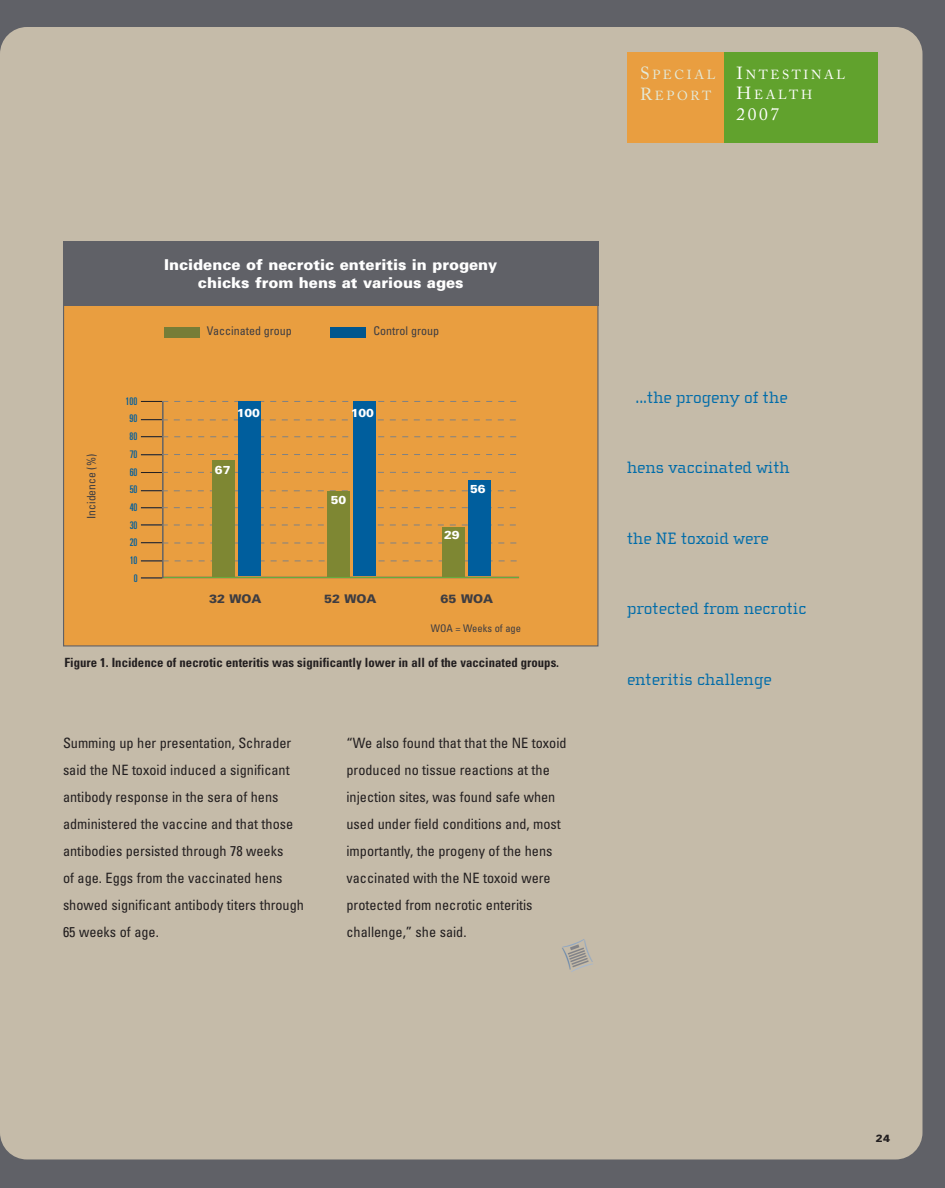
<style>
.page{position:relative;width:945px;height:1188px;background:#606167}
.page>*{position:absolute;margin:0;border:0;box-sizing:border-box;transform-origin:0 0}
.t1{font:17.4px "Adobe Caslon";color:#fff}
.t2{font:16.8px "Cholla Slab";color:#006ca9}
.t3{font:900 15px/18px "Univers";color:#fff;text-align:center}
.t4{font:condensed 14.25px/27px "Univers";color:#231f20}
.t5{font:13.05px/20.9px "Adobe Caslon";letter-spacing:.2em;color:#fff}
.t6{font:13.05px/20.9px "Adobe Caslon";letter-spacing:.2em;color:#e3ead9}
.t7{font:700 condensed 12.75px "Univers";color:#231f20}
.t8{font:condensed 12px "Univers";color:#3e3d42}
.t9{font:900 12px "Univers";color:#3e3d42}
.t10{font:900 11.7px "Univers";color:#fff}
.t11{font:condensed 11.7px "Univers";color:#3e3d42}
.t12{font:ultra-condensed 10.5px/17.7px "Univers";color:#005e9d;text-align:center}
.t13{font:condensed 10.5px "Univers";color:#3e3d42}
.t14{font:900 10.5px "Univers";color:#231f20}
.s1{font-size:17.4px}
</style>
<div class="page">
<div style="left:0;top:27px;width:922px;height:1132px;background:#c5bba9;border-radius:27px"></div>
<div style="left:64px;top:245px;width:533px;height:400px;background:#e99e40"></div>
<hr style="left:163px;top:577px;width:356px;height:1px;background:#636466">
<hr style="left:162px;top:401px;width:2px;height:177px;background:#636466">
<svg style="left:141px;top:578px;width:21px;height:1px"></svg>
<svg style="left:141px;top:401px;width:376px;height:1px"></svg>
<svg style="left:141px;top:419px;width:375px;height:2px"></svg>
<svg style="left:141px;top:436px;width:376px;height:2px"></svg>
<svg style="left:141px;top:454px;width:376px;height:1px"></svg>
<svg style="left:141px;top:472px;width:375px;height:1px"></svg>
<svg style="left:141px;top:490px;width:375px;height:2px"></svg>
<svg style="left:141px;top:507px;width:375px;height:1px"></svg>
<svg style="left:141px;top:525px;width:375px;height:1px"></svg>
<svg style="left:141px;top:542px;width:376px;height:2px"></svg>
<svg style="left:141px;top:561px;width:376px;height:1px"></svg>
<div style="left:213px;top:460px;width:22px;height:116px;background:#7e8733"></div>
<div style="left:239px;top:401px;width:22px;height:175px;background:#005e9d"></div>
<div style="left:328px;top:491px;width:22px;height:85px;background:#7e8733"></div>
<div style="left:353px;top:401px;width:23px;height:175px;background:#005e9d"></div>
<div style="left:443px;top:527px;width:22px;height:49px;background:#7e8733"></div>
<div style="left:468px;top:480px;width:23px;height:96px;background:#005e9d"></div>
<div style="left:63px;top:242px;width:535px;height:64px;background:#606167"></div>
<div style="left:164px;top:328px;width:35px;height:10px;background:#767d37"></div>
<div style="left:331px;top:328px;width:35px;height:10px;background:#00568e"></div>
<div style="left:628px;top:52px;width:96px;height:91px;background:#e99e40"></div>
<div style="left:724px;top:52px;width:154px;height:91px;background:#61a22d"></div>
<svg style="left:568px;top:944px;width:21px;height:24px"></svg>
<p class="t3" style="left:164px;top:257px;width:335px">Incidence of necrotic enteritis in progeny chicks from hens at various ages</p>
<p class="t11" style="left:87px;top:519px;width:66px;rotate:-90deg">Incidence (%)</p>
<p class="t12" style="left:126px;top:393px;width:13px">100</p>
<p class="t12" style="left:130px;top:411px;width:9px">90</p>
<p class="t12" style="left:130px;top:428px;width:9px">80</p>
<p class="t12" style="left:130px;top:446px;width:9px">70</p>
<p class="t12" style="left:130px;top:464px;width:9px">60</p>
<p class="t12" style="left:130px;top:482px;width:9px">50</p>
<p class="t12" style="left:130px;top:499px;width:9px">40</p>
<p class="t12" style="left:130px;top:517px;width:9px">30</p>
<p class="t12" style="left:130px;top:535px;width:9px">20</p>
<p class="t12" style="left:130px;top:552px;width:9px">10<br>0</p>
<p class="t8" style="left:207px;top:327px;width:87px">Vaccinated group</p>
<p class="t8" style="left:374px;top:327px;width:67px">Control group</p>
<p class="t10" style="left:237px;top:408px;width:25px">100</p>
<p class="t10" style="left:351px;top:408px;width:25px">100</p>
<p class="t10" style="left:215px;top:465px;width:17px">67</p>
<p class="t10" style="left:331px;top:495px;width:17px">50</p>
<p class="t10" style="left:470px;top:484px;width:17px">56</p>
<p class="t10" style="left:444px;top:531px;width:17px">29</p>
<p class="t9" style="left:209px;top:595px;width:54px">32 WOA</p>
<p class="t9" style="left:324px;top:595px;width:54px">52 WOA</p>
<p class="t9" style="left:441px;top:595px;width:54px">65 WOA</p>
<p class="t13" style="left:431px;top:624px;width:92px">WOA = Weeks of age</p>
<p class="t7" style="left:64px;top:658px;width:496px">Figure 1. Incidence of necrotic enteritis was significantly lower in all of the vaccinated groups.</p>
<p class="t4" style="left:63px;top:731px;width:243px">Summing up her presentation, Schrader said the NE toxoid induced a significant antibody response in the sera of hens administered the vaccine and that those antibodies persisted through 78 weeks<br>of age. Eggs from the vaccinated hens showed significant antibody titers through 65 weeks of age.</p>
<p class="t4" style="left:346px;top:731px;width:222px">“We also found that that the NE toxoid produced no tissue reactions at the injection sites, was found safe when used under field conditions and, most importantly, the progeny of the hens vaccinated with the NE toxoid were protected from necrotic enteritis challenge,” she said.</p>
<p class="t6" style="left:640px;top:65px;width:77px"><span class="s1">S</span>PECIAL<br><span class="s1">R</span>EPORT</p>
<p class="t5" style="left:737px;top:65px;width:110px"><span class="s1">I</span>NTESTINAL<br><span class="s1">H</span>EALTH</p>
<p class="t1" style="left:737px;top:108px;width:44px">2007</p>
<p class="t2" style="left:635px;top:392px;width:154px">...the progeny of the</p>
<p class="t2" style="left:627px;top:462px;width:164px">hens vaccinated with</p>
<p class="t2" style="left:627px;top:533px;width:143px">the NE toxoid were</p>
<p class="t2" style="left:627px;top:603px;width:181px">protected from necrotic</p>
<p class="t2" style="left:627px;top:674px;width:146px">enteritis challenge</p>
<p class="t14" style="left:876px;top:1134px;width:16px">24</p>
</div>
